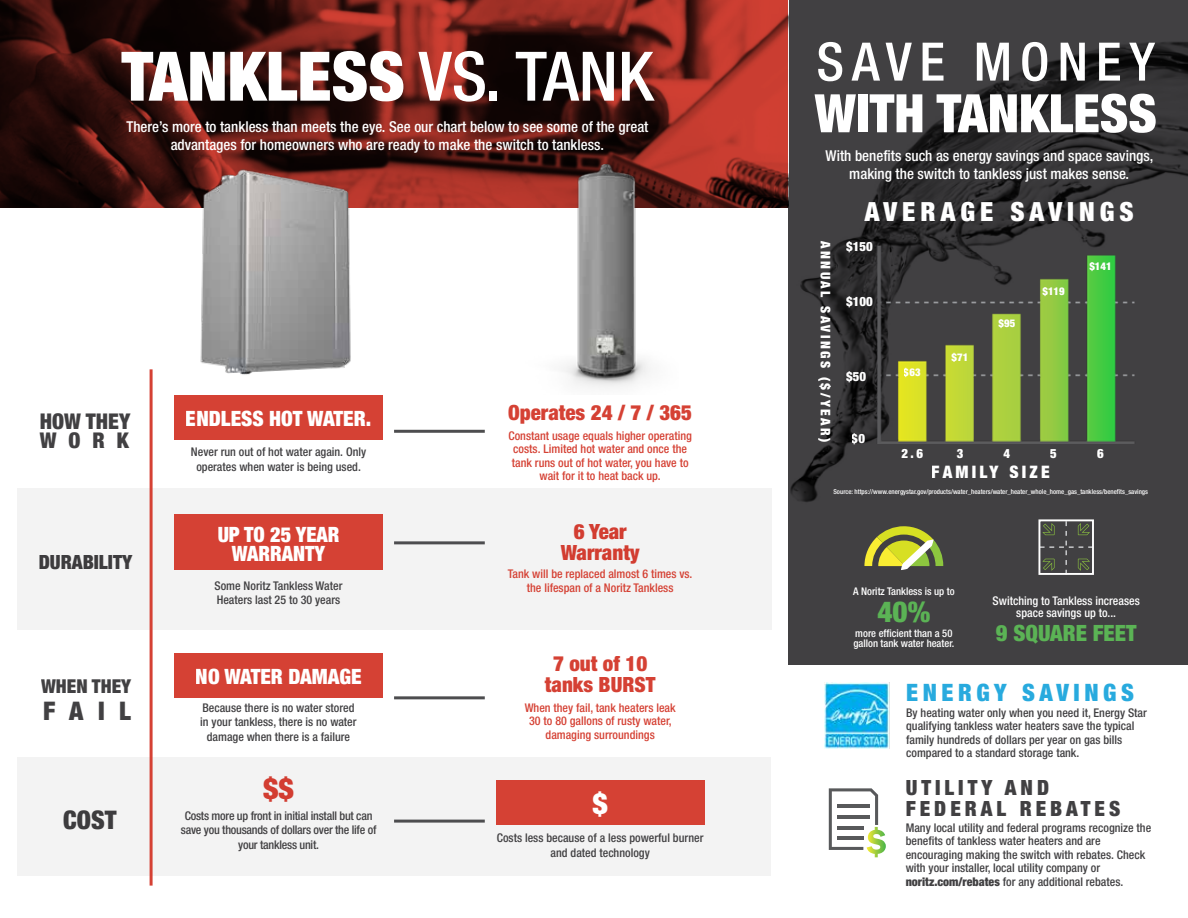
<style>
.page{position:relative;width:1188px;height:918px;background:#fff}
.page>*{position:absolute;margin:0;border:0;box-sizing:border-box;transform-origin:0 0}
.t1{font:900 condensed 68.4px "Helvetica Neue";color:#fff}
.t2{font:900 condensed 53.1px "Helvetica Neue";color:#fff}
.t3{font:500 condensed 53.1px "Helvetica Neue";letter-spacing:.15em;color:#fff}
.t4{font:900 condensed 29.55px "Helvetica Neue";color:#d54134}
.t5{font:900 condensed 29.55px "Helvetica Neue";color:#fff}
.t6{font:900 condensed 29.1px "Helvetica Neue";color:#5bb355}
.t7{font:900 condensed 26.4px "Helvetica Neue";letter-spacing:.19em;color:#fff}
.t8{font:900 condensed 25.5px "Helvetica Neue";letter-spacing:.27em;color:#414042}
.t9{font:900 condensed 24px "Helvetica Neue";letter-spacing:.19em;color:#28aade}
.t10{font:900 condensed 22.5px "Helvetica Neue";color:#5bb355}
.t11{font:900 condensed 21.6px/19.5px "Helvetica Neue";color:#414042}
.t12{font:900 condensed 21px/19.5px "Helvetica Neue";color:#fff;text-align:center}
.t13{font:900 condensed 21px/21px "Helvetica Neue";color:#d54134;text-align:center}
.t14{font:900 condensed 21px/21px "Helvetica Neue";letter-spacing:.19em;color:#414042}
.t15{font:900 condensed 19.5px "Helvetica Neue";color:#414042}
.t16{font:900 condensed 19.05px "Helvetica Neue";color:#414042}
.t17{font:900 condensed 17.25px "Helvetica Neue";letter-spacing:.19em;color:#fff}
.t18{font:500 condensed 15px/18px "Helvetica Neue";color:#fff;text-align:center}
.t19{font:900 condensed 13.35px "Helvetica Neue";letter-spacing:.19em;color:#fff}
.t20{font:900 condensed 12.75px "Helvetica Neue";color:#fff}
.t21{font:500 condensed 12px/13.5px "Helvetica Neue";color:#414042;text-align:center}
.t22{font:500 condensed 12px/13.5px "Helvetica Neue";color:#d54134;text-align:center}
.t23{font:500 condensed 12px/14.4px "Helvetica Neue";letter-spacing:-.02em;color:#414042;text-align:center}
.t24{font:500 condensed 12px/12px "Helvetica Neue";color:#fff;text-align:center}
.t25{font:900 condensed 10.65px "Helvetica Neue";color:#fff}
.t26{font:500 condensed 10.5px/10.5px "Helvetica Neue";color:#fff}
.t27{font:500 condensed 6.75px "Helvetica Neue";color:#fff}
.s1{font-weight:500}
.s2{font-weight:900}
</style>
<div class="page">
<svg style="left:788px;top:0;width:400px;height:665px;background:#424143"></svg>
<div style="left:175px;top:395px;width:208px;height:45px;background:#d54134"></div>
<div style="left:175px;top:653px;width:208px;height:45px;background:#d54134"></div>
<div style="left:17px;top:489px;width:755px;height:141px;background:#f3f3f3"></div>
<div style="left:17px;top:757px;width:754px;height:119px;background:#f3f3f3"></div>
<svg style="left:0;top:0;width:788px;height:208px;background:#571a14"></svg>
<div style="left:496px;top:780px;width:208px;height:45px;background:#d54134"></div>
<img style="left:522px;top:165px;width:157px;height:223px">
<img style="left:196px;top:153px;width:161px;height:222px">
<div style="left:175px;top:515px;width:208px;height:55px;background:#d54134"></div>
<hr style="left:150px;top:369px;width:3px;height:517px;background:#d54134">
<hr style="left:394px;top:430px;width:91px;height:3px;background:#4d4d4f">
<hr style="left:394px;top:541px;width:91px;height:3px;background:#4d4d4f">
<hr style="left:394px;top:696px;width:91px;height:3px;background:#4d4d4f">
<hr style="left:394px;top:820px;width:91px;height:3px;background:#4d4d4f">
<img style="left:824px;top:683px;width:66px;height:66px">
<img style="left:873px;top:236px;width:268px;height:207px">
<svg style="left:864px;top:526px;width:79px;height:44px;background:#979c46"></svg>
<div style="left:1038px;top:519px;width:56px;height:56px;border:2px solid #fff"></div>
<svg style="left:1040px;top:521px;width:53px;height:54px;background:#555752"></svg>
<svg style="left:829px;top:788px;width:57px;height:69px"></svg>
<hr style="left:837px;top:837px;width:26px;height:3px;background:#58595b">
<h1 class="t1" style="left:121px;top:20px;width:533px">TANKLESS <span class="s1">VS. TANK</span></h1>
<p class="t18" style="left:126px;top:118px;width:524px">There’s more to tankless than meets the eye. See our chart below to see some of the great advantages for homeowners who are ready to make the switch to tankless.</p>
<h3 class="t11" style="left:40px;top:410px;width:92px">HOW THEY<br>WORK</h3>
<h3 class="t15" style="left:39px;top:546px;width:95px">DURABILITY</h3>
<h3 class="t16" style="left:41px;top:671px;width:91px">WHEN THEY</h3>
<h3 class="t8" style="left:43px;top:690px;width:89px">FAIL</h3>
<h3 class="t8" style="left:63px;top:799px;width:55px">COST</h3>
<h3 class="t12" style="left:186px;top:408px;width:187px">ENDLESS HOT WATER.</h3>
<p class="t21" style="left:191px;top:445px;width:177px;line-height:14.4px">Never run out of hot water again. Only operates when water is being used.</p>
<h3 class="t12" style="left:217px;top:523px;width:124px">UP TO 25 YEAR<br>WARRANTY</h3>
<p class="t21" style="left:214px;top:578px;width:129px;line-height:14.4px;text-align:left">Some Noritz Tankless Water<br>Heaters last 25 to 30 years</p>
<h3 class="t12" style="left:196px;top:666px;width:167px">NO WATER DAMAGE</h3>
<p class="t21" style="left:200px;top:700px;width:158px;line-height:14.4px">Because there is no water stored in your tankless, there is no water damage when there is a failure</p>
<h3 class="t4" style="left:263px;top:764px;width:32px">$$</h3>
<p class="t23" style="left:181px;top:808px;width:197px">Costs more up front in initial install but can save you thousands of dollars over the life of your tankless unit.</p>
<h3 class="t13" style="left:508px;top:401px;width:185px">Operates 24 / 7 / 365</h3>
<p class="t22" style="left:509px;top:429px;width:185px">Constant usage equals higher operating costs. Limited hot water and once the tank runs out of hot water, you have to wait for it to heat back up.</p>
<h3 class="t13" style="left:561px;top:521px;width:81px">6 Year<br>Warranty</h3>
<p class="t22" style="left:508px;top:567px;width:186px">Tank will be replaced almost 6 times vs. the lifespan of a Noritz Tankless</p>
<h3 class="t13" style="left:545px;top:653px;width:112px">7 out of 10 tanks BURST</h3>
<p class="t22" style="left:525px;top:700px;width:153px">When they fail, tank heaters leak<br>30 to 80 gallons of rusty water, damaging surroundings</p>
<h3 class="t5" style="left:592px;top:779px;width:17px">$</h3>
<p class="t21" style="left:497px;top:831px;width:208px;line-height:14.4px">Costs less because of a less powerful burner and dated technology</p>
<h2 class="t3" style="left:816px;top:30px;width:340px">SAVE MONEY</h2>
<h2 class="t2" style="left:815px;top:70px;width:344px">WITH TANKLESS</h2>
<p class="t18" style="left:826px;top:146px;width:329px">With benefits such as energy savings and space savings, making the switch to tankless just makes sense.</p>
<p class="t19" style="left:834px;top:241px;width:203px;rotate:90deg">ANNUAL SAVINGS ($/YEAR)</p>
<h3 class="t7" style="left:865px;top:195px;width:270px">AVERAGE SAVINGS</h3>
<p class="t20" style="left:846px;top:239px;width:28px">$150</p>
<p class="t20" style="left:846px;top:294px;width:28px">$100</p>
<p class="t20" style="left:846px;top:369px;width:21px">$50</p>
<p class="t20" style="left:852px;top:431px;width:15px">$0</p>
<p class="t25" style="left:904px;top:366px;width:18px">$63</p>
<p class="t25" style="left:952px;top:350px;width:18px">$71</p>
<p class="t25" style="left:999px;top:317px;width:18px">$95</p>
<p class="t25" style="left:1042px;top:285px;width:24px">$119</p>
<p class="t25" style="left:1089px;top:260px;width:24px">$141</p>
<p class="t20" style="left:901px;top:445px;width:23px">2.6</p>
<p class="t20" style="left:957px;top:445px;width:8px">3</p>
<p class="t20" style="left:1004px;top:445px;width:8px">4</p>
<p class="t20" style="left:1050px;top:445px;width:8px">5</p>
<p class="t20" style="left:1097px;top:445px;width:8px">6</p>
<h3 class="t17" style="left:932px;top:461px;width:120px">FAMILY SIZE</h3>
<p class="t27" style="left:833px;top:488px;width:316px">Source: https://www.energystar.gov/products/water_heaters/water_heater_whole_home_gas_tankless/benefits_savings</p>
<p class="t26" style="left:853px;top:586px;width:103px">A Noritz Tankless is up to</p>
<h3 class="t6" style="left:877px;top:593px;width:54px">40%</h3>
<p class="t26" style="left:853px;top:627px;width:102px">more efficient than a 50 gallon tank water heater.</p>
<p class="t24" style="left:993px;top:594px;width:149px">Switching to Tankless increases space savings up to...</p>
<h3 class="t10" style="left:996px;top:619px;width:142px">9 SQUARE FEET</h3>
<h3 class="t9" style="left:906px;top:677px;width:229px">ENERGY SAVINGS</h3>
<p class="t21" style="left:906px;top:706px;width:242px;text-align:left">By heating water only when you need it, Energy Star qualifying tankless water heaters save the typical family hundreds of dollars per year on gas bills compared to a standard storage tank.</p>
<h3 class="t14" style="left:906px;top:776px;width:216px">UTILITY AND<br>FEDERAL REBATES</h3>
<p class="t21" style="left:906px;top:821px;width:247px;text-align:left">Many local utility and federal programs recognize the benefits of tankless water heaters and are encouraging making the switch with rebates. Check with your installer, local utility company or <span class="s2">noritz.com/rebates</span> for any additional rebates.</p>
</div>
